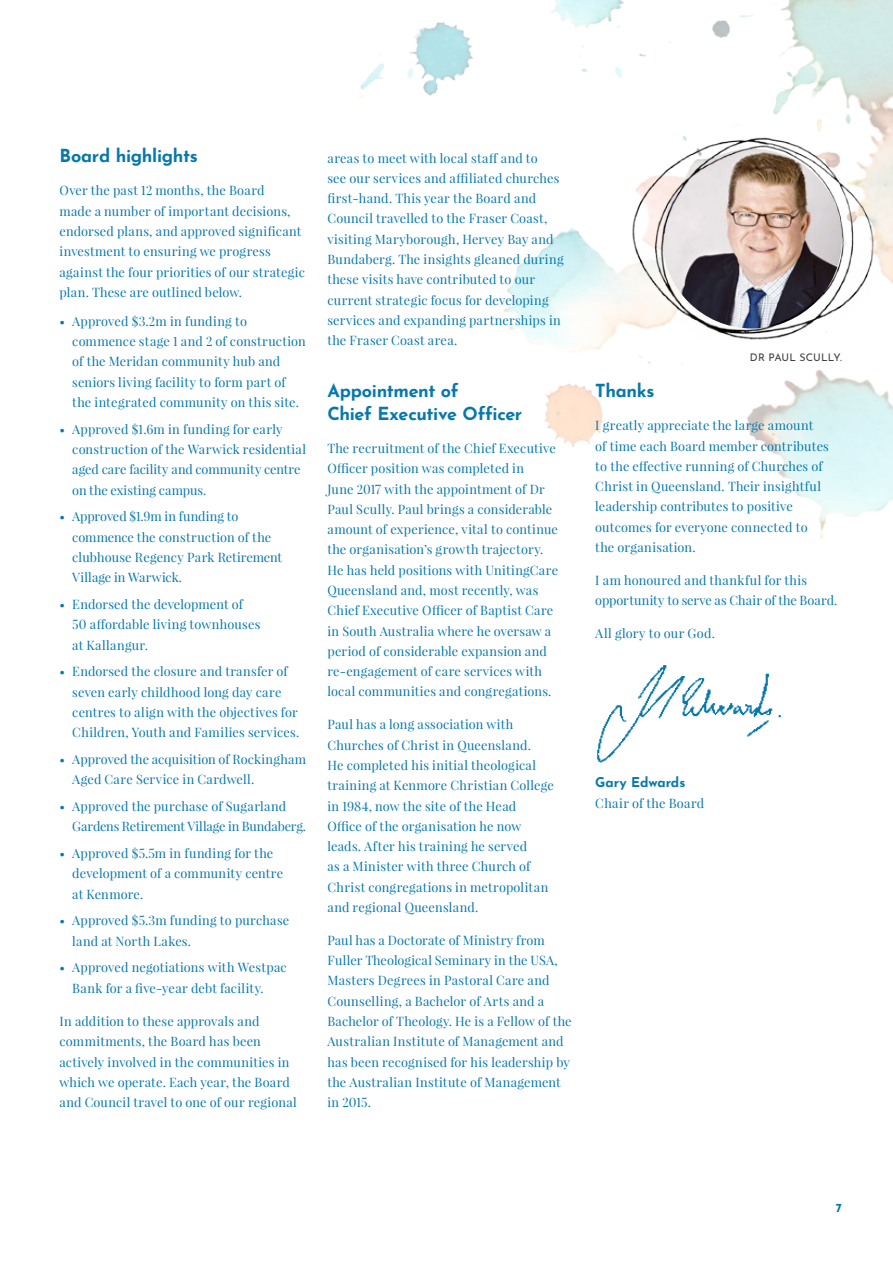
<style>
.page{position:relative;width:893px;height:1263px;background:#fff}
.page>*{position:absolute;margin:0;border:0;box-sizing:border-box;transform-origin:0 0}
.SUBHEADER{font:700 18px/22.5px "Josefin Sans";letter-spacing:-.02em;color:#0778aa}
.BODY{font:700 13.5px "Josefin Sans";color:#0778aa}
.BODY-2{font:12.75px/20.2px "Playfair Display";letter-spacing:.015em;color:#0778aa}
.BODY-3{font:12.75px "Playfair Display";letter-spacing:.035em;color:#0778aa}
.t1{font:700 12px "Josefin Sans";color:#0778aa}
.t2{font:10.5px "Josefin Sans";letter-spacing:.005em;color:#3e3e3f}
</style>
<div class="page">
<img style="left:359px;top:0;width:534px;height:539px">
<img style="left:597px;top:665px;width:184px;height:98px">
<img style="left:627px;top:130px;width:252px;height:214px">
<p class="SUBHEADER" style="left:60px;top:142px;width:140px">Board highlights</p>
<p class="BODY-2" style="left:60px;top:180px;width:247px">Over the past 12 months, the Board<br>made a number of important decisions, endorsed plans, and approved significant investment to ensuring we progress against the four priorities of our strategic plan. These are outlined below.</p>
<p class="BODY-2" style="left:72px;top:311px;width:235px;text-indent:-13px">• Approved $3.2m in funding to commence stage 1 and 2 of construction of the Meridan community hub and seniors living facility to form part of the integrated community on this site.</p>
<p class="BODY-2" style="left:72px;top:419px;width:235px;text-indent:-13px">• Approved $1.6m in funding for early construction of the Warwick residential aged care facility and community centre on the existing campus.</p>
<p class="BODY-2" style="left:72px;top:506px;width:211px;text-indent:-13px">• Approved $1.9m in funding to commence the construction of the clubhouse Regency Park Retirement<br>Village in Warwick.</p>
<p class="BODY-2" style="left:72px;top:594px;width:190px;text-indent:-13px">• Endorsed the development of<br>50 affordable living townhouses at Kallangur.</p>
<p class="BODY-2" style="left:72px;top:661px;width:229px;text-indent:-13px">• Endorsed the closure and transfer of seven early childhood long day care centres to align with the objectives for Children, Youth and Families services.</p>
<p class="BODY-2" style="left:72px;top:749px;width:235px;text-indent:-13px">• Approved the acquisition of Rockingham<br>Aged Care Service in Cardwell.</p>
<p class="BODY-2" style="left:72px;top:796px;width:235px;text-indent:-13px">• Approved the purchase of Sugarland<br>Gardens Retirement Village in Bundaberg.</p>
<p class="BODY-2" style="left:72px;top:843px;width:212px;text-indent:-13px">• Approved $5.5m in funding for the development of a community centre at Kenmore.</p>
<p class="BODY-2" style="left:72px;top:910px;width:219px;text-indent:-13px">• Approved $5.3m funding to purchase land at North Lakes.</p>
<p class="BODY-2" style="left:72px;top:957px;width:216px;text-indent:-13px">• Approved negotiations with Westpac<br>Bank for a five-year debt facility.</p>
<p class="BODY-2" style="left:60px;top:1011px;width:239px">In addition to these approvals and commitments, the Board has been actively involved in the communities in which we operate. Each year, the Board and Council travel to one of our regional</p>
<p class="BODY-2" style="left:327px;top:148px;width:238px">areas to meet with local staff and to<br>see our services and affiliated churches first-hand. This year the Board and Council travelled to the Fraser Coast, visiting Maryborough, Hervey Bay and Bundaberg. The insights gleaned during these visits have contributed to our current strategic focus for developing services and expanding partnerships in the Fraser Coast area.</p>
<p class="SUBHEADER" style="left:327px;top:377px;width:196px">Appointment of<br>Chief Executive Officer</p>
<p class="BODY-2" style="left:327px;top:438px;width:232px">The recruitment of the Chief Executive Officer position was completed in<br>June 2017 with the appointment of Dr Paul Scully. Paul brings a considerable amount of experience, vital to continue the organisation’s growth trajectory.<br>He has held positions with UnitingCare Queensland and, most recently, was Chief Executive Officer of Baptist Care in South Australia where he oversaw a period of considerable expansion and re-engagement of care services with local communities and congregations.</p>
<p class="BODY-2" style="left:327px;top:714px;width:228px">Paul has a long association with Churches of Christ in Queensland.<br>He completed his initial theological training at Kenmore Christian College in 1984, now the site of the Head<br>Office of the organisation he now leads. After his training he served<br>as a Minister with three Church of Christ congregations in metropolitan and regional Queensland.</p>
<p class="BODY-2" style="left:327px;top:930px;width:246px">Paul has a Doctorate of Ministry from Fuller Theological Seminary in the USA, Masters Degrees in Pastoral Care and Counselling, a Bachelor of Arts and a Bachelor of Theology. He is a Fellow of the Australian Institute of Management and has been recognised for his leadership by the Australian Institute of Management in 2015.</p>
<p class="t2" style="left:750px;top:349px;width:93px">DR PAUL SCULLY.</p>
<p class="SUBHEADER" style="left:595px;top:377px;width:61px">Thanks</p>
<p class="BODY-2" style="left:595px;top:415px;width:235px">I greatly appreciate the large amount<br>of time each Board member contributes to the effective running of Churches of Christ in Queensland. Their insightful leadership contributes to positive outcomes for everyone connected to the organisation.</p>
<p class="BODY-2" style="left:595px;top:570px;width:244px">I am honoured and thankful for this opportunity to serve as Chair of the Board.</p>
<p class="BODY-3" style="left:595px;top:625px;width:121px">All glory to our God.</p>
<p class="BODY" style="left:595px;top:771px;width:92px">Gary Edwards</p>
<p class="BODY-2" style="left:595px;top:793px;width:110px">Chair of the Board</p>
<p class="t1" style="left:836px;top:1197px;width:8px">7</p>
</div>
